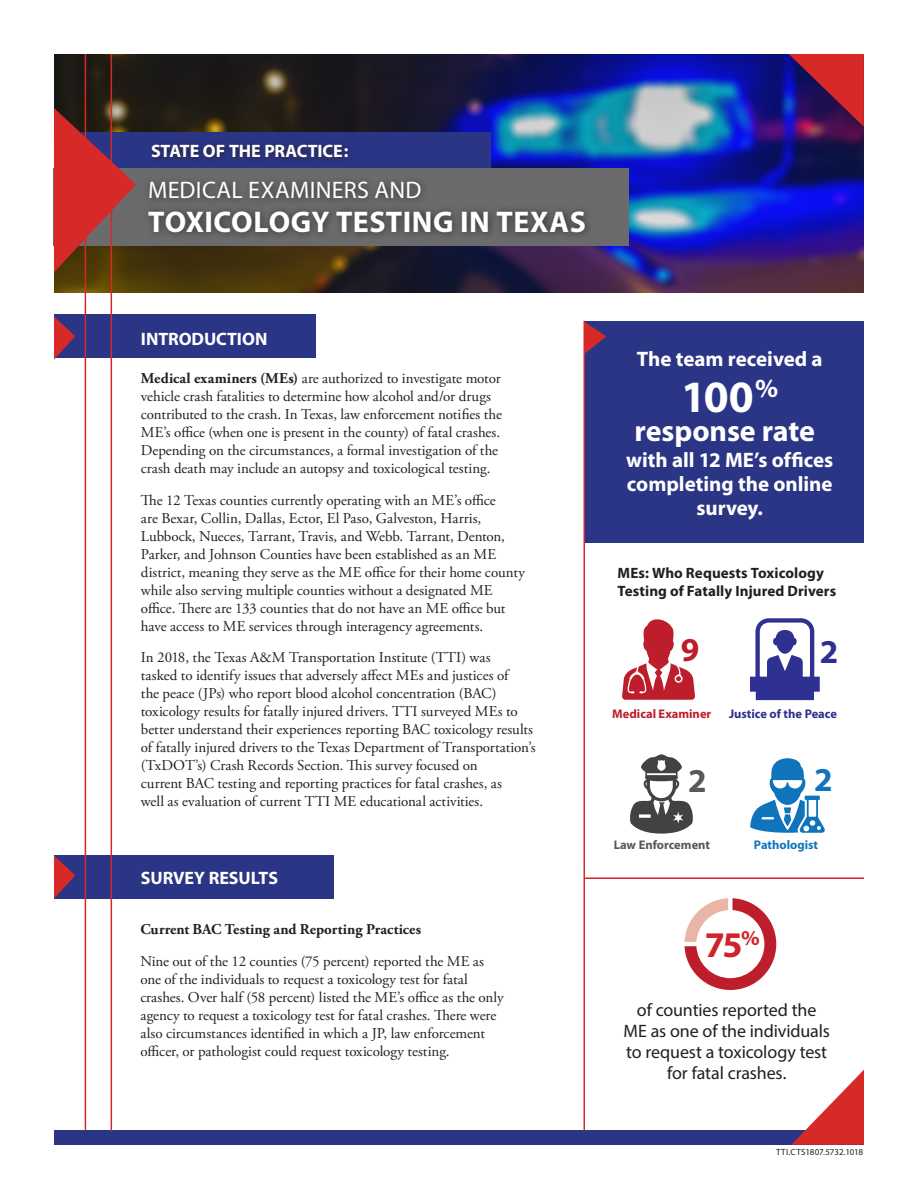
<style>
.page{position:relative;width:918px;height:1188px;background:#fff}
.page>*{position:absolute;margin:0;border:0;box-sizing:border-box;transform-origin:0 0}
.t1{font:700 45px "Myriad";color:#fff}
.head{font:700 36.3px "Myriad";color:#d1232a}
.t2{font:700 33.45px "Myriad Pro";color:#be1d2c}
.t3{font:700 33.45px "Myriad Pro";color:#57585a}
.t4{font:700 33.45px "Myriad Pro";color:#1074bc}
.t5{font:700 33.45px "Myriad Pro";color:#2e3092}
.Title{font:700 30px "Myriad Pro";letter-spacing:.015em;color:#fff}
.t6{font:700 30px "Myriad";letter-spacing:-.005em;color:#fff}
.Title-2{font:24px "Myriad Pro";letter-spacing:.015em;color:#fff}
.t7{font:700 21px/24px "Myriad";color:#fff;text-align:center}
.callout{font:18px/21px "Myriad Pro";letter-spacing:-.01em;color:#231f20;text-align:center}
.head-2{font:700 18px "Myriad";letter-spacing:-.005em;color:#fff}
.copy{font:15px/18px "Adobe Garamond Pro";color:#231f20}
.chart_title{font:700 15px/17.2px "Myriad Pro";letter-spacing:.005em;color:#231f20}
.copy-2{font:700 15px "Adobe Garamond Pro";letter-spacing:.005em;color:#231f20}
.t8{font:700 12.6px "Myriad Pro";color:#2e3092}
.t9{font:700 12.6px "Myriad Pro";color:#be1d2c}
.t10{font:700 12.6px "Myriad Pro";color:#57585a}
.t11{font:700 12.6px "Myriad Pro";color:#1074bc}
.head-3{font:9px "Myriad Pro";letter-spacing:-.005em;color:#231f20}
.s1{font-weight:700}
</style>
<div class="page">
<div style="left:54px;top:855px;width:280px;height:44px;background:#2b3585"></div>
<svg style="left:54px;top:855px;width:21px;height:44px"></svg>
<div style="left:54px;top:315px;width:261px;height:43px;background:#2b3585"></div>
<svg style="left:54px;top:316px;width:21px;height:44px"></svg>
<img style="left:54px;top:54px;width:810px;height:238px">
<div style="left:81px;top:132px;width:409px;height:37px;background:#2b3585"></div>
<div style="left:53px;top:168px;width:576px;height:78px;background:#6b6b6e"></div>
<div style="left:54px;top:1131px;width:810px;height:14px;background:#2b3585"></div>
<svg style="left:789px;top:54px;width:75px;height:73px;background:#7f1c46"></svg>
<svg style="left:791px;top:1070px;width:73px;height:75px"></svg>
<svg style="left:54px;top:108px;width:82px;height:164px"></svg>
<hr style="left:85px;top:54px;width:1px;height:1077px;background:#d72927">
<hr style="left:111px;top:54px;width:1px;height:1077px;background:#d72927">
<hr style="left:584px;top:321px;width:1px;height:810px;background:#d72927">
<div style="left:147px;top:140px;width:208px;height:24px;background:#231f20;opacity:.75"></div>
<div style="left:142px;top:176px;width:452px;height:65px;background:#231f20;opacity:.75"></div>
<div style="left:585px;top:321px;width:279px;height:221px;background:#2b3585"></div>
<svg style="left:585px;top:322px;width:21px;height:31px"></svg>
<svg style="left:750px;top:758px;width:75px;height:75px"></svg>
<svg style="left:622px;top:619px;width:73px;height:81px"></svg>
<svg style="left:750px;top:618px;width:70px;height:82px"></svg>
<svg style="left:630px;top:754px;width:63px;height:80px"></svg>
<hr style="left:585px;top:878px;width:279px;height:1px;background:#d1232a">
<svg style="left:685px;top:898px;width:91px;height:92px"></svg>
<p class="head-2" style="left:151px;top:142px;width:199px">STATE OF THE PRACTICE:</p>
<p class="Title-2" style="left:148px;top:175px;width:275px">MEDICAL EXAMINERS AND</p>
<p class="Title" style="left:148px;top:202px;width:439px">TOXICOLOGY TESTING IN TEXAS</p>
<p class="head-2" style="left:141px;top:330px;width:128px">INTRODUCTION</p>
<p class="copy" style="left:141px;top:370px;width:363px"><span class="s1">Medical examiners (MEs)</span> are authorized to investigate motor vehicle crash fatalities to determine how alcohol and/or drugs contributed to the crash. In Texas, law enforcement notifies the ME’s office (when one is present in the county) of fatal crashes.<br>Depending on the circumstances, a formal investigation of the crash death may include an autopsy and toxicological testing.</p>
<p class="copy" style="left:141px;top:492px;width:386px">The 12 Texas counties currently operating with an ME’s office<br>are Bexar, Collin, Dallas, Ector, El Paso, Galveston, Harris, Lubbock, Nueces, Tarrant, Travis, and Webb. Tarrant, Denton, Parker, and Johnson Counties have been established as an ME district, meaning they serve as the ME office for their home county while also serving multiple counties without a designated ME office. There are 133 counties that do not have an ME office but have access to ME services through interagency agreements.</p>
<p class="copy" style="left:141px;top:649px;width:396px">In 2018, the Texas A&amp;M Transportation Institute (TTI) was<br>tasked to identify issues that adversely affect MEs and justices of<br>the peace (JPs) who report blood alcohol concentration (BAC) toxicology results for fatally injured drivers. TTI surveyed MEs to better understand their experiences reporting BAC toxicology results of fatally injured drivers to the Texas Department of Transportation’s (TxDOT’s) Crash Records Section. This survey focused on<br>current BAC testing and reporting practices for fatal crashes, as<br>well as evaluation of current TTI ME educational activities.</p>
<p class="head-2" style="left:141px;top:869px;width:139px">SURVEY RESULTS</p>
<p class="copy-2" style="left:140px;top:921px;width:282px">Current BAC Testing and Reporting Practices</p>
<p class="copy" style="left:140px;top:953px;width:365px">Nine out of the 12 counties (75 percent) reported the ME as one of the individuals to request a toxicology test for fatal crashes. Over half (58 percent) listed the ME’s office as the only agency to request a toxicology test for fatal crashes. There were also circumstances identified in which a JP, law enforcement officer, or pathologist could request toxicology testing.</p>
<p class="t7" style="left:637px;top:347px;width:187px">The team received a</p>
<p class="t1" style="left:681px;top:373px;width:99px">100<sup>%</sup></p>
<p class="t7" style="left:626px;top:448px;width:209px">with all 12 ME’s offices completing the online survey.</p>
<p class="t6" style="left:634px;top:415px;width:182px">response rate</p>
<p class="chart_title" style="left:618px;top:564px;width:220px">MEs: Who Requests Toxicology<br>Testing of Fatally Injured Drivers</p>
<p class="t2" style="left:681px;top:628px;width:20px">9</p>
<p class="t5" style="left:820px;top:630px;width:20px">2</p>
<p class="t9" style="left:612px;top:706px;width:101px">Medical Examiner</p>
<p class="t8" style="left:729px;top:706px;width:110px">Justice of the Peace</p>
<p class="t3" style="left:688px;top:759px;width:20px">2</p>
<p class="t4" style="left:814px;top:758px;width:20px">2</p>
<p class="t10" style="left:614px;top:836px;width:98px">Law Enforcement</p>
<p class="t11" style="left:754px;top:836px;width:66px">Pathologist</p>
<p class="head" style="left:705px;top:926px;width:56px">75<sup>%</sup></p>
<p class="callout" style="left:624px;top:999px;width:208px">of counties reported the<br>ME as one of the individuals to request a toxicology test for fatal crashes.</p>
<p class="head-3" style="left:776px;top:1146px;width:89px">TTI.CTS1807.5732.1018</p>
</div>
